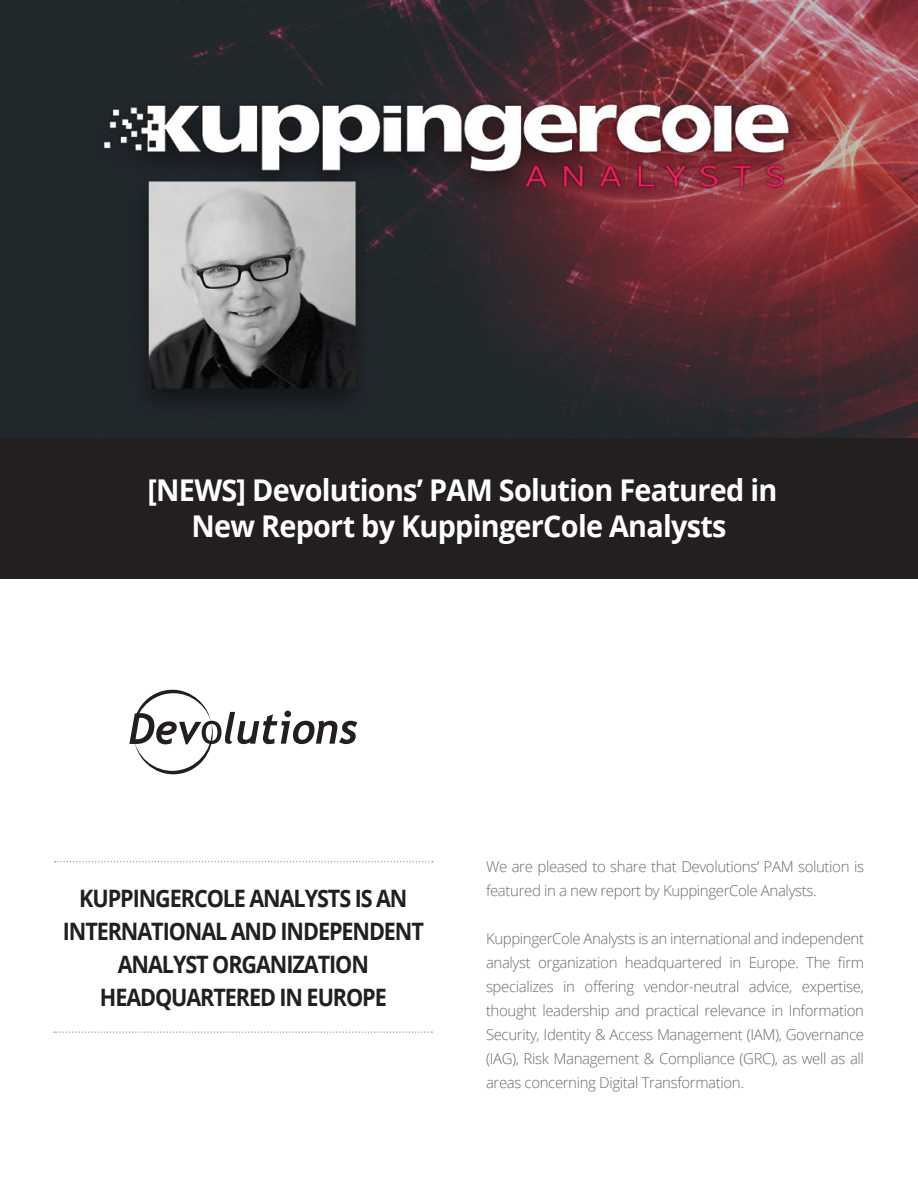
<style>
.page{position:relative;width:918px;height:1188px;background:#fff}
.page>*{position:absolute;margin:0;border:0;box-sizing:border-box;transform-origin:0 0}
.t1{font:700 30px "Open Sans";letter-spacing:-.025em;color:#fff;scale:.96 1}
.t2{font:700 24px/33px "Open Sans";letter-spacing:-.05em;color:#231f20;text-align:center;scale:.9 1}
.t3{font:300 15px/24px "Open Sans";letter-spacing:-.025em;color:#6b6b6e}
</style>
<div class="page">
<img style="left:0;top:0;width:918px;height:439px">
<svg style="left:54px;top:1031px;width:378px;height:2px"></svg>
<svg style="left:55px;top:861px;width:378px;height:1px"></svg>
<svg style="left:129px;top:689px;width:228px;height:86px"></svg>
<div style="left:0;top:439px;width:918px;height:140px;background:#231f20"></div>
<p class="t1" style="left:147px;top:469px;width:658px">[NEWS] Devolutions’ PAM Solution Featured in</p>
<p class="t1" style="left:191px;top:505px;width:559px">New Report by KuppingerCole Analysts</p>
<p class="t2" style="left:63px;top:881px;width:403px">KUPPINGERCOLE ANALYSTS IS AN<br>INTERNATIONAL AND INDEPENDENT<br>ANALYST ORGANIZATION<br>HEADQUARTERED IN EUROPE</p>
<p class="t3" style="left:486px;top:855px;width:380px">We are pleased to share that Devolutions’ PAM solution is featured in a new report by KuppingerCole Analysts.</p>
<p class="t3" style="left:486px;top:927px;width:380px;text-align:justify">KuppingerCole Analysts is an international and independent analyst organization headquartered in Europe. The firm specializes in offering vendor-neutral advice, expertise, thought leadership and practical relevance in Information Security, Identity &amp; Access Management (IAM), Governance (IAG), Risk Management &amp; Compliance (GRC), as well as all areas concerning Digital Transformation.</p>
</div>
